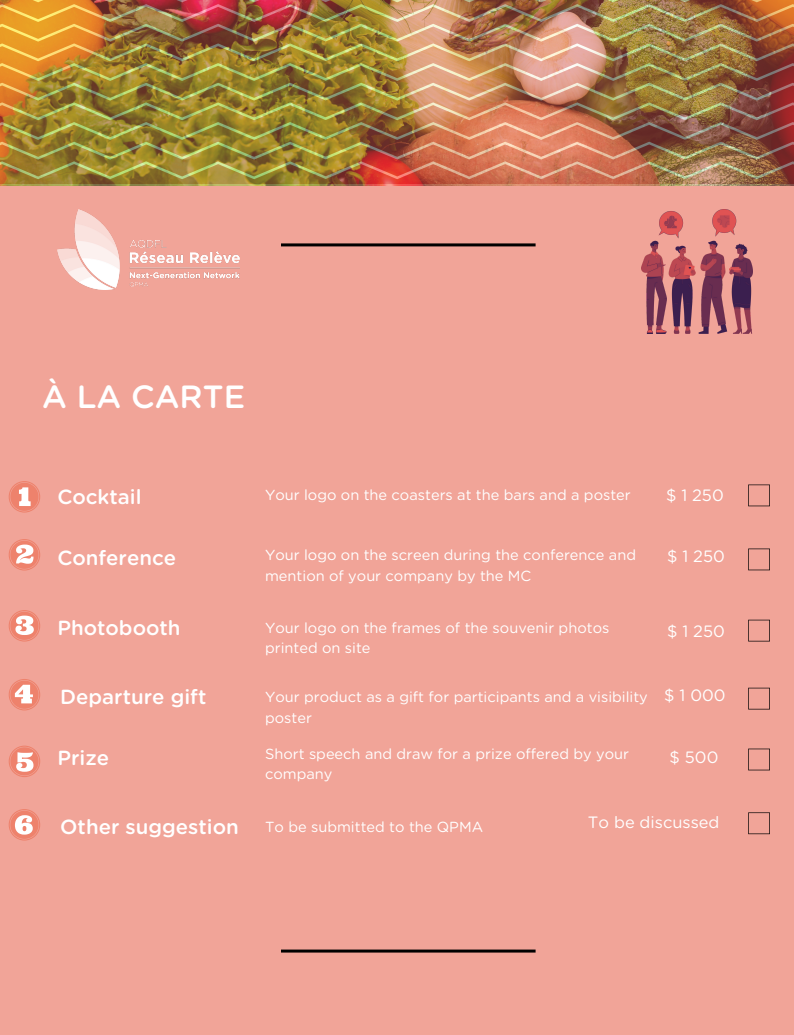
<style>
.page{position:relative;width:794px;height:1035px;background:#fff}
.page>*{position:absolute;margin:0;border:0;box-sizing:border-box;transform-origin:0 0}
.t1{font:500 32.1px "Gotham Rounded";color:#fff}
.t2{font:500 20.4px "Gotham Rounded";color:#fff}
.t3{font:16.4px "Gotham Rounded";color:#fff}
.t4{font:14.6px/20.4px "Gotham Rounded";color:#fff}
</style>
<div class="page">
<div style="left:0;top:3px;width:794px;height:1032px;background:#f1a498"></div>
<hr style="left:281px;top:243px;width:254px;height:3px;background:#000">
<hr style="left:281px;top:950px;width:254px;height:3px;background:#000">
<img style="left:0;top:0;width:794px;height:186px">
<img style="left:641px;top:209px;width:111px;height:124px">
<img style="left:57px;top:209px;width:182px;height:81px">
<svg style="left:9px;top:481px;width:31px;height:32px"></svg>
<svg style="left:9px;top:539px;width:31px;height:32px"></svg>
<svg style="left:9px;top:610px;width:31px;height:32px"></svg>
<svg style="left:9px;top:679px;width:31px;height:31px"></svg>
<svg style="left:9px;top:746px;width:31px;height:31px"></svg>
<svg style="left:9px;top:809px;width:31px;height:32px"></svg>
<svg style="left:748px;top:549px;width:21px;height:21px"></svg>
<svg style="left:748px;top:485px;width:21px;height:21px"></svg>
<svg style="left:748px;top:620px;width:21px;height:21px"></svg>
<svg style="left:748px;top:688px;width:21px;height:22px"></svg>
<svg style="left:748px;top:749px;width:21px;height:21px"></svg>
<svg style="left:748px;top:812px;width:21px;height:22px"></svg>
<h1 class="t1" style="left:42px;top:382px;width:204px">À LA CARTE</h1>
<h2 class="t2" style="left:57px;top:487px;width:86px">Cocktail</h2>
<p class="t4" style="left:265px;top:486px;width:367px">Your logo on the coasters at the bars and a poster</p>
<p class="t3" style="left:666px;top:488px;width:59px">$ 1 250</p>
<p class="t4" style="left:265px;top:546px;width:372px">Your logo on the screen during the conference and mention of your company by the MC</p>
<p class="t4" style="left:265px;top:618px;width:346px">Your logo on the frames of the souvenir photos printed on site</p>
<p class="t4" style="left:265px;top:688px;width:384px">Your product as a gift for participants and a visibility poster</p>
<p class="t4" style="left:265px;top:744px;width:365px">Short speech and draw for a prize offered by your company</p>
<p class="t3" style="left:667px;top:549px;width:59px">$ 1 250</p>
<h2 class="t2" style="left:57px;top:549px;width:120px">Conference</h2>
<h2 class="t2" style="left:57px;top:618px;width:125px">Photobooth</h2>
<p class="t3" style="left:667px;top:624px;width:59px">$ 1 250</p>
<p class="t3" style="left:664px;top:688px;width:63px">$ 1 000</p>
<h2 class="t2" style="left:60px;top:688px;width:148px">Departure gift</h2>
<h2 class="t2" style="left:57px;top:749px;width:53px">Prize</h2>
<p class="t3" style="left:669px;top:750px;width:50px">$ 500</p>
<h2 class="t2" style="left:60px;top:818px;width:180px">Other suggestion</h2>
<p class="t4" style="left:265px;top:817px;width:219px">To be submitted to the QPMA</p>
<p class="t3" style="left:588px;top:815px;width:133px">To be discussed</p>
</div>
